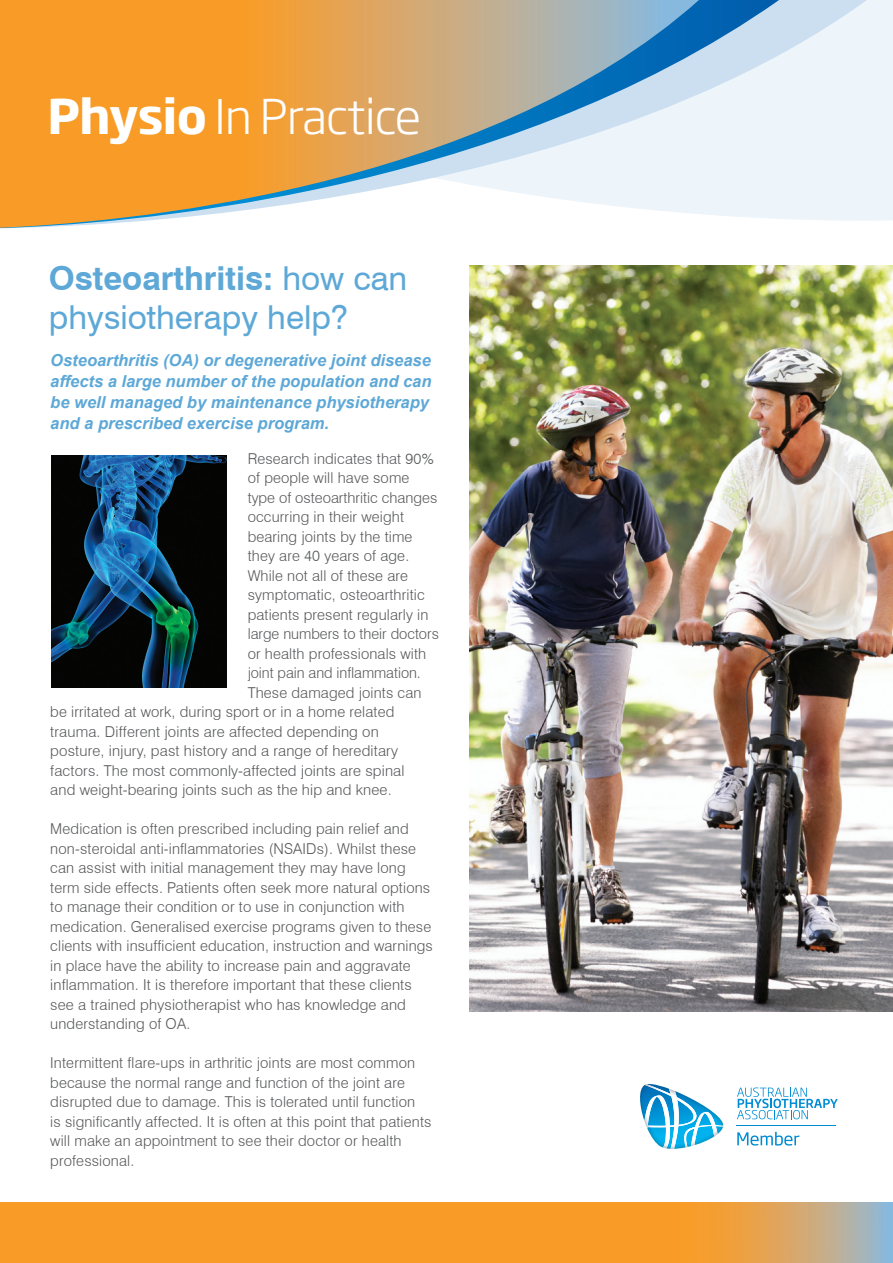
<style>
.page{position:relative;width:893px;height:1263px;background:#fff}
.page>*{position:absolute;margin:0;border:0;box-sizing:border-box;transform-origin:0 0}
.t1{font:300 47.1px "Soho Gothic Std";letter-spacing:-.02em;color:#fff}
.t2{font:33px/39px "Swiss 721 BT";color:#5da8d7}
.t3{font:italic 700 16.5px/21px "Arial";color:#5da8d7}
.t4{font:300 15px/19.5px "Swiss 721 BT";letter-spacing:.01em;color:#57585a}
.s1{font-weight:700}
</style>
<div class="page">
<svg style="left:0;top:1202px;width:893px;height:61px;background:#ef9e38"></svg>
<img style="left:469px;top:266px;width:424px;height:745px">
<svg style="left:737px;top:1087px;width:101px;height:32px"></svg>
<svg style="left:737px;top:1132px;width:62px;height:13px"></svg>
<hr style="left:736px;top:1126px;width:99px;height:1px;background:#008cd2">
<img style="left:640px;top:1085px;width:4px;height:35px">
<svg style="left:696px;top:1101px;width:28px;height:25px"></svg>
<img style="left:644px;top:1084px;width:52px;height:65px">
<img style="left:684px;top:1112px;width:39px;height:35px">
<img style="left:51px;top:455px;width:175px;height:233px">
<svg style="left:0;top:0;width:893px;height:229px;background:#eaf2f9"></svg>
<svg style="left:699px;top:0;width:80px;height:228px;background:#cadeef"></svg>
<svg style="left:0;top:0;width:699px;height:228px;background:#dab480"></svg>
<h1 class="t1" style="left:48px;top:87px;width:375px"><span class="s1">Physio</span> In Practice</h1>
<h2 class="t2" style="left:49px;top:258px;width:360px"><span class="s1">Osteoarthritis:</span> how can physiotherapy help?</h2>
<p class="t3" style="left:50px;top:350px;width:383px">Osteoarthritis (OA) or degenerative joint disease affects a large number of the population and can be well managed by maintenance physiotherapy and a prescribed exercise program.</p>
<p class="t4" style="left:248px;top:448px;width:187px">Research indicates that 90%</p>
<p class="t4" style="left:248px;top:468px;width:163px">of people will have some</p>
<p class="t4" style="left:248px;top:487px;width:191px">type of osteoarthritic changes</p>
<p class="t4" style="left:248px;top:507px;width:158px">occurring in their weight</p>
<p class="t4" style="left:248px;top:526px;width:166px">bearing joints by the time</p>
<p class="t4" style="left:248px;top:546px;width:163px">they are 40 years of age.</p>
<p class="t4" style="left:248px;top:565px;width:162px">While not all of these are</p>
<p class="t4" style="left:248px;top:585px;width:179px">symptomatic, osteoarthritic</p>
<p class="t4" style="left:248px;top:604px;width:182px">patients present regularly in</p>
<p class="t4" style="left:248px;top:624px;width:193px">large numbers to their doctors</p>
<p class="t4" style="left:248px;top:643px;width:180px">or health professionals with</p>
<p class="t4" style="left:248px;top:663px;width:175px">joint pain and inflammation.</p>
<p class="t4" style="left:248px;top:682px;width:175px">These damaged joints can</p>
<p class="t4" style="left:50px;top:702px;width:346px">be irritated at work, during sport or in a home related</p>
<p class="t4" style="left:50px;top:721px;width:330px">trauma. Different joints are affected depending on</p>
<p class="t4" style="left:50px;top:741px;width:349px">posture, injury, past history and a range of hereditary</p>
<p class="t4" style="left:50px;top:760px;width:356px">factors. The most commonly-affected joints are spinal</p>
<p class="t4" style="left:50px;top:780px;width:343px">and weight-bearing joints such as the hip and knee.</p>
<p class="t4" style="left:50px;top:819px;width:384px">Medication is often prescribed including pain relief and non-steroidal anti-inflammatories (NSAIDs). Whilst these can assist with initial management they may have long term side effects. Patients often seek more natural options to manage their condition or to use in conjunction with medication. Generalised exercise programs given to these clients with insufficient education, instruction and warnings in place have the ability to increase pain and aggravate inflammation. It is therefore important that these clients see a trained physiotherapist who has knowledge and understanding of OA.</p>
<p class="t4" style="left:50px;top:1053px;width:383px">Intermittent flare-ups in arthritic joints are most common because the normal range and function of the joint are disrupted due to damage. This is tolerated until function<br>is significantly affected. It is often at this point that patients will make an appointment to see their doctor or health professional.</p>
</div>
